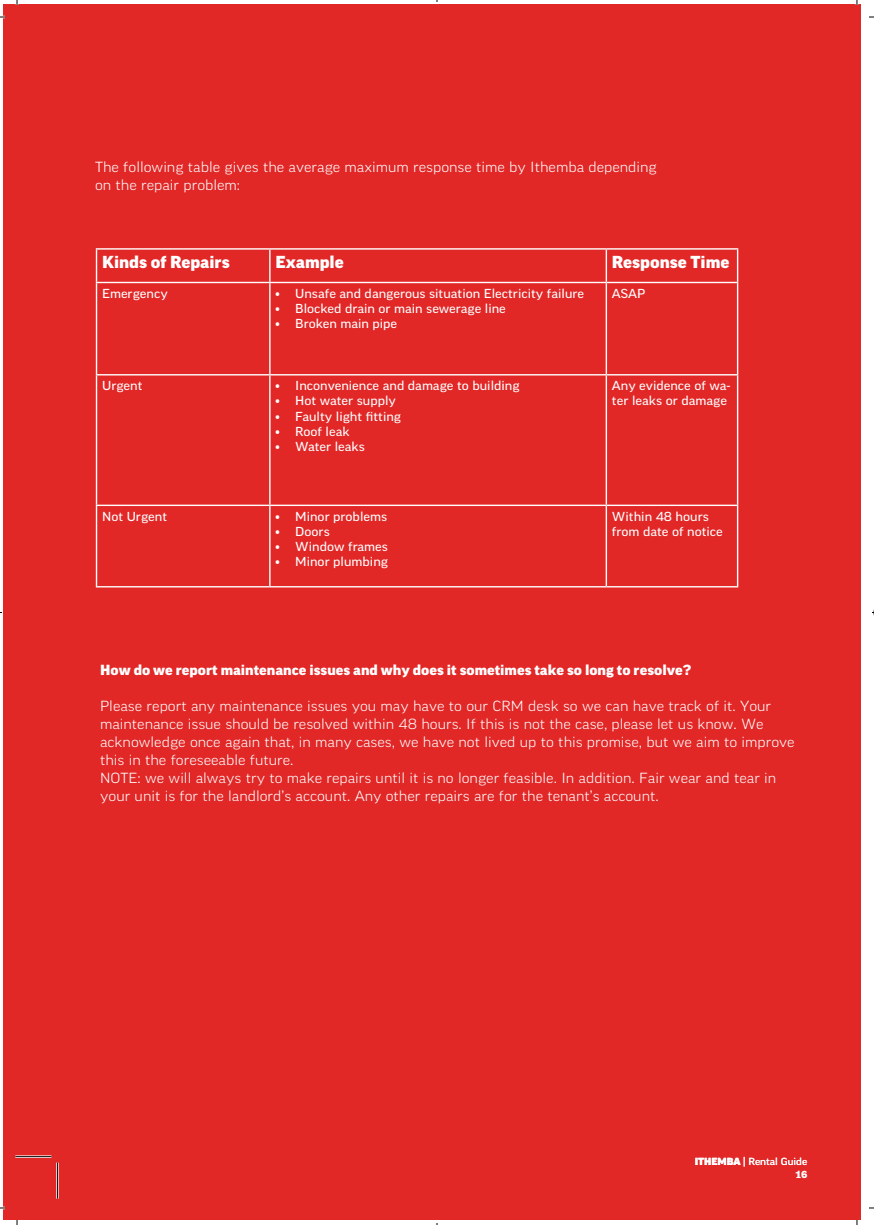
<style>
.page{position:relative;width:874px;height:1225px;background:#fff}
.page>*{position:absolute;margin:0;border:0;box-sizing:border-box;transform-origin:0 0}
.t1{font:900 expanded 16.8px "Good OT";color:#fff}
.t2{font:300 expanded 14.2px/18px "Good OT";color:#fff}
.t3{font:900 expanded 14.2px "Good OT";color:#fff}
.t4{font:expanded 12.6px/15px "Good OT";color:#fff}
.t5{font:expanded 9.8px/13.4px "Good OT";color:#fff;text-align:right}
.s1{font-weight:900}
</style>
<div class="page">
<div style="left:4px;top:5px;width:856px;height:1215px;background:#e22727"></div>
<svg style="left:0;top:1206px;width:5px;height:3px"></svg>
<hr style="left:15px;top:1155px;width:36px;height:2px;background:#fff">
<hr style="left:56px;top:1162px;width:3px;height:36px;background:#fff">
<hr style="left:15px;top:1156px;width:36px;height:1px;background:#000">
<hr style="left:57px;top:1162px;width:1px;height:36px;background:#000">
<hr style="left:96px;top:506px;width:1px;height:80px;background:#fff">
<hr style="left:736px;top:506px;width:2px;height:80px;background:#fff">
<hr style="left:96px;top:586px;width:174px;height:1px;background:#fff">
<hr style="left:606px;top:586px;width:132px;height:1px;background:#fff">
<hr style="left:96px;top:248px;width:174px;height:2px;background:#fff">
<hr style="left:96px;top:250px;width:1px;height:32px;background:#fff">
<hr style="left:606px;top:248px;width:132px;height:2px;background:#fff">
<hr style="left:736px;top:250px;width:2px;height:32px;background:#fff">
<hr style="left:606px;top:374px;width:132px;height:1px;background:#fff">
<hr style="left:606px;top:282px;width:132px;height:1px;background:#fff">
<hr style="left:736px;top:283px;width:2px;height:91px;background:#fff">
<hr style="left:96px;top:375px;width:1px;height:129px;background:#fff">
<hr style="left:736px;top:375px;width:2px;height:129px;background:#fff">
<hr style="left:96px;top:504px;width:174px;height:2px;background:#fff">
<hr style="left:606px;top:504px;width:132px;height:2px;background:#fff">
<hr style="left:269px;top:375px;width:1px;height:129px;background:#fff">
<hr style="left:605px;top:375px;width:1px;height:129px;background:#fff">
<hr style="left:270px;top:248px;width:336px;height:2px;background:#fff">
<hr style="left:269px;top:250px;width:1px;height:32px;background:#fff">
<hr style="left:605px;top:250px;width:1px;height:32px;background:#fff">
<hr style="left:270px;top:282px;width:336px;height:1px;background:#fff">
<hr style="left:605px;top:283px;width:1px;height:91px;background:#fff">
<hr style="left:270px;top:374px;width:336px;height:1px;background:#fff">
<hr style="left:96px;top:282px;width:174px;height:1px;background:#fff">
<hr style="left:96px;top:283px;width:1px;height:91px;background:#fff">
<hr style="left:269px;top:283px;width:1px;height:91px;background:#fff">
<hr style="left:96px;top:374px;width:174px;height:1px;background:#fff">
<hr style="left:270px;top:504px;width:336px;height:2px;background:#fff">
<hr style="left:269px;top:506px;width:1px;height:80px;background:#fff">
<hr style="left:605px;top:506px;width:1px;height:80px;background:#fff">
<hr style="left:270px;top:586px;width:336px;height:1px;background:#fff">
<p class="t2" style="left:95px;top:158px;width:563px">The following table gives the average maximum response time by Ithemba depending on the repair problem:</p>
<p class="t1" style="left:102px;top:253px;width:129px">Kinds of Repairs</p>
<p class="t1" style="left:275px;top:253px;width:70px">Example</p>
<p class="t1" style="left:611px;top:253px;width:119px">Response Time</p>
<p class="t4" style="left:102px;top:286px;width:67px">Emergency</p>
<p class="t4" style="left:275px;top:286px;width:310px">• Unsafe and dangerous situation Electricity failure</p>
<p class="t4" style="left:275px;top:301px;width:232px">• Blocked drain or main sewerage line</p>
<p class="t4" style="left:275px;top:316px;width:123px">• Broken main pipe</p>
<p class="t4" style="left:611px;top:286px;width:35px">ASAP</p>
<p class="t4" style="left:102px;top:378px;width:42px">Urgent</p>
<p class="t4" style="left:275px;top:378px;width:245px">• Inconvenience and damage to building</p>
<p class="t4" style="left:275px;top:393px;width:122px">• Hot water supply</p>
<p class="t4" style="left:275px;top:409px;width:127px">• Faulty light fitting</p>
<p class="t4" style="left:275px;top:424px;width:76px">• Roof leak</p>
<p class="t4" style="left:275px;top:439px;width:91px">• Water leaks</p>
<p class="t4" style="left:102px;top:509px;width:67px">Not Urgent</p>
<p class="t4" style="left:275px;top:509px;width:113px">• Minor problems</p>
<p class="t4" style="left:275px;top:524px;width:56px">• Doors</p>
<p class="t4" style="left:275px;top:539px;width:114px">• Window frames</p>
<p class="t4" style="left:275px;top:554px;width:114px">• Minor plumbing</p>
<p class="t4" style="left:611px;top:378px;width:120px">Any evidence of wa&shy;ter leaks or damage</p>
<p class="t4" style="left:611px;top:509px;width:112px">Within 48 hours from date of notice</p>
<p class="t3" style="left:100px;top:662px;width:592px">How do we report maintenance issues and why does it sometimes take so long to resolve?</p>
<p class="t2" style="left:100px;top:697px;width:695px">Please report any maintenance issues you may have to our CRM desk so we can have track of it. Your maintenance issue should be resolved within 48 hours. If this is not the case, please let us know. We acknowledge once again that, in many cases, we have not lived up to this promise, but we aim to improve this in the foreseeable future.<br>NOTE: we will always try to make repairs until it is no longer feasible. In addition. Fair wear and tear in your unit is for the landlord’s account. Any other repairs are for the tenant’s account.</p>
<p class="t5" style="left:694px;top:1154px;width:114px"><span class="s1">ITHEMBA</span> | Rental Guide<br><span class="s1">16</span></p>
</div>
